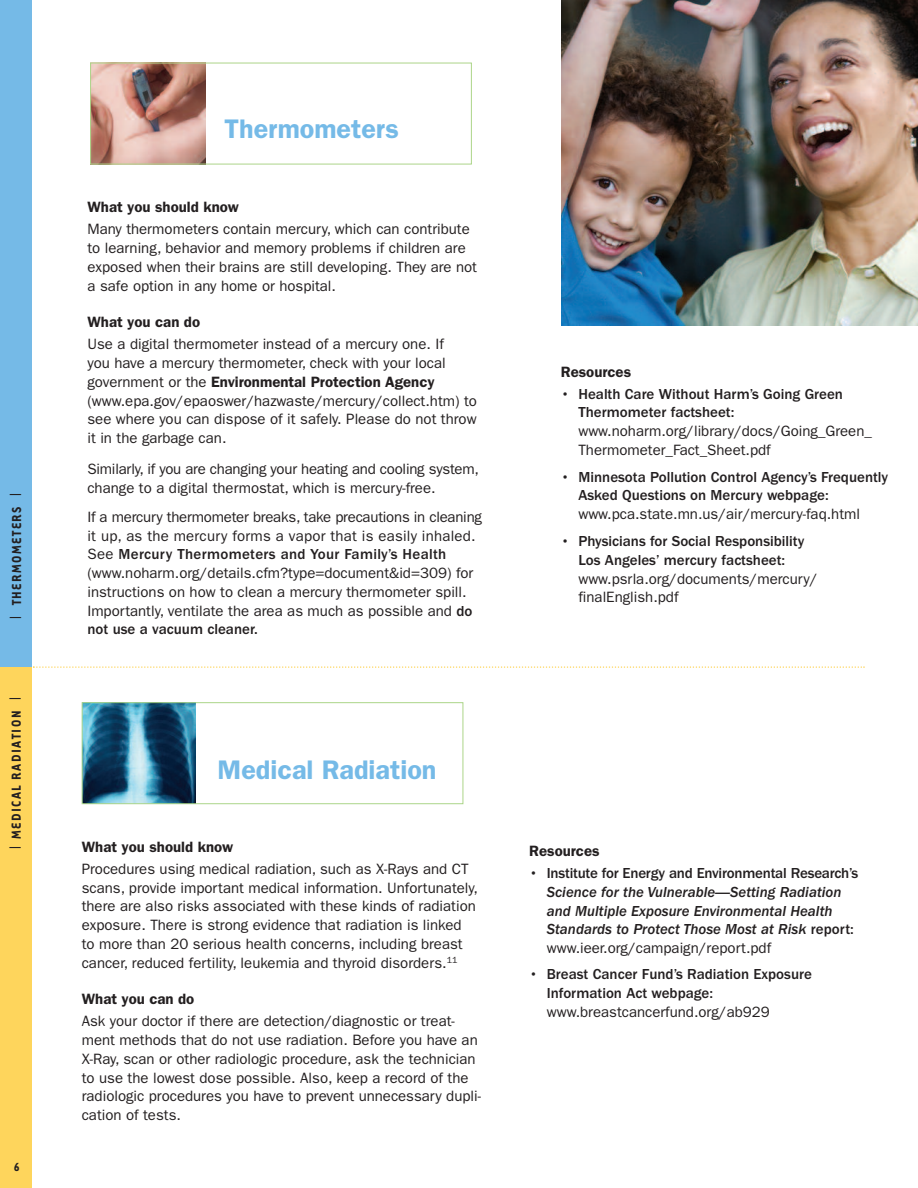
<style>
.page{position:relative;width:918px;height:1188px;background:#fff}
.page>*{position:absolute;margin:0;border:0;box-sizing:border-box;transform-origin:0 0}
.t1{font:600 27px "Franklin Gothic";color:#75bae7}
.t2{font:15px/18.8px "Franklin Gothic";color:#231f20}
.t3{font:500 15px/18.8px "Franklin Gothic";color:#231f20}
.t4{font:italic 500 15px/18.8px "Franklin Gothic";color:#231f20}
.t5{font:600 15px "Franklin Gothic";color:#231f20}
.t6{font:700 15px "Tarzana Narrow";letter-spacing:.1em;color:#231f20}
.t7{font:700 13.5px "Tarzana Narrow";color:#231f20}
.s1{font-weight:600}
.s2{font-weight:500}
.s3{font-style:normal}
.s4{font-weight:400;font-style:normal}
</style>
<div class="page">
<div style="left:0;top:0;width:32px;height:667px;background:#75bae7"></div>
<img style="left:92px;top:65px;width:113px;height:97px">
<div style="left:90px;top:63px;width:382px;height:101px;border:1px solid #acd589"></div>
<img style="left:561px;top:0;width:356px;height:325px">
<img style="left:84px;top:704px;width:111px;height:98px">
<div style="left:82px;top:702px;width:381px;height:102px;border:1px solid #acd589"></div>
<div style="left:0;top:667px;width:32px;height:521px;background:#fed55c"></div>
<svg style="left:33px;top:666px;width:832px;height:2px"></svg>
<p class="t6" style="left:7px;top:620px;width:130px;rotate:-90deg">| THERMOMETERS |</p>
<p class="t6" style="left:7px;top:850px;width:155px;rotate:-90deg">| MEDICAL RADIATION |</p>
<p class="t7" style="left:14px;top:1159px;width:7px">6</p>
<h1 class="t1" style="left:225px;top:120px;width:176px">Thermometers</h1>
<p class="t5" style="left:87px;top:202px;width:153px">What you should know</p>
<p class="t2" style="left:87px;top:221px;width:391px">Many thermometers contain mercury, which can contribute to learning, behavior and memory problems if children are exposed when their brains are still developing. They are not a safe option in any home or hospital.</p>
<p class="t5" style="left:87px;top:317px;width:114px">What you can do</p>
<p class="t2" style="left:87px;top:336px;width:391px">Use a digital thermometer instead of a mercury one. If<br>you have a mercury thermometer, check with your local government or the <span class="s1">Environmental Protection Agency </span>(www.epa.gov/epaoswer/hazwaste/mercury/collect.htm) to see where you can dispose of it safely. Please do not throw it in the garbage can.</p>
<p class="t2" style="left:87px;top:461px;width:393px">Similarly, if you are changing your heating and cooling system, change to a digital thermostat, which is mercury-free.</p>
<p class="t2" style="left:87px;top:509px;width:396px">If a mercury thermometer breaks, take precautions in cleaning it up, as the mercury forms a vapor that is easily inhaled.<br>See <span class="s2">Mercury Thermometers and Your Family’s Health </span>(www.noharm.org/details.cfm?type=document&amp;id=309) for instructions on how to clean a mercury thermometer spill.<br>Importantly, ventilate the area as much as possible and <span class="s2">do not use a vacuum cleaner.</span></p>
<p class="t5" style="left:561px;top:366px;width:72px">Resources</p>
<p class="t3" style="left:578px;top:386px;width:266px;text-indent:-18px">• Health Care Without Harm’s Going Green<br>Thermometer factsheet:</p>
<p class="t2" style="left:578px;top:423px;width:295px">www.noharm.org/library/docs/Going_Green_<br>Thermometer_Fact_Sheet.pdf</p>
<p class="t3" style="left:578px;top:469px;width:311px;text-indent:-18px">• Minnesota Pollution Control Agency’s Frequently<br>Asked Questions on Mercury webpage:</p>
<p class="t2" style="left:578px;top:506px;width:283px">www.pca.state.mn.us/air/mercury-faq.html</p>
<p class="t3" style="left:561px;top:533px;width:245px;text-align:center">• Physicians for Social Responsibility<br>Los Angeles’ mercury factsheet:</p>
<p class="t2" style="left:578px;top:570px;width:241px">www.psrla.org/documents/mercury/ finalEnglish.pdf</p>
<h1 class="t1" style="left:218px;top:761px;width:220px">Medical Radiation</h1>
<p class="t5" style="left:82px;top:842px;width:153px">What you should know</p>
<p class="t2" style="left:82px;top:861px;width:398px">Procedures using medical radiation, such as X-Rays and CT scans, provide important medical information. Unfortunately, there are also risks associated with these kinds of radiation exposure. There is strong evidence that radiation is linked to more than 20 serious health concerns, including breast cancer, reduced fertility, leukemia and thyroid disorders.<sup>11</sup></p>
<p class="t5" style="left:82px;top:994px;width:114px">What you can do</p>
<p class="t2" style="left:82px;top:1013px;width:401px">Ask your doctor if there are detection/diagnostic or treat&shy;ment methods that do not use radiation. Before you have an X-Ray, scan or other radiologic procedure, ask the technician to use the lowest dose possible. Also, keep a record of the radiologic procedures you have to prevent unnecessary dupli&shy;cation of tests.</p>
<p class="t5" style="left:529px;top:846px;width:72px">Resources</p>
<p class="t3" style="left:529px;top:865px;width:330px">• Institute for Energy and Environmental Research’s</p>
<p class="t4" style="left:547px;top:884px;width:309px">Science for the Vulnerable—Setting Radiation and Multiple Exposure Environmental Health Standards to Protect Those Most at Risk <span class="s3">report: </span><span class="s4">www.ieer.org/campaign/report.pdf</span></p>
<p class="t3" style="left:547px;top:966px;width:267px;text-indent:-18px">• Breast Cancer Fund’s Radiation Exposure<br>Information Act webpage:</p>
<p class="t2" style="left:547px;top:1004px;width:224px">www.breastcancerfund.org/ab929</p>
</div>
